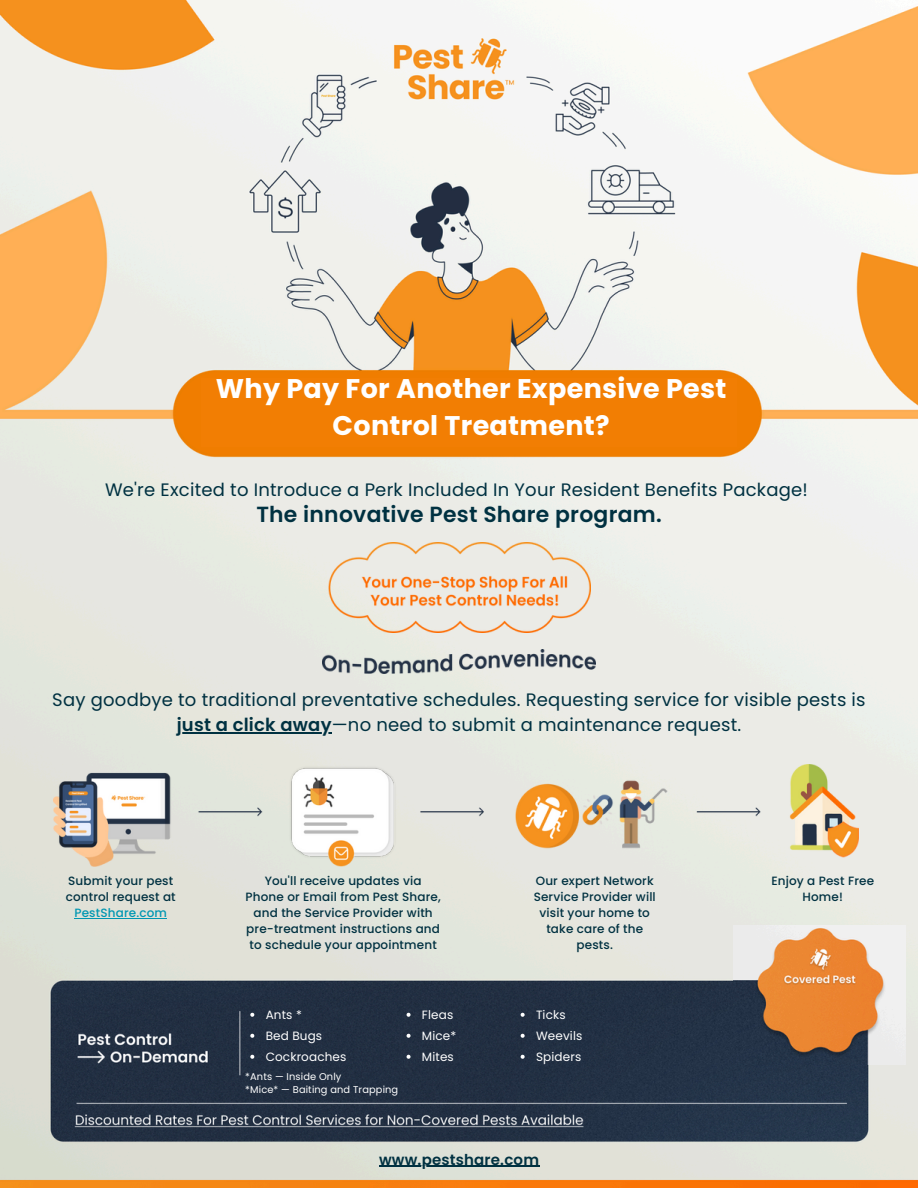
<style>
.page{position:relative;width:918px;height:1188px;background:#fff}
.page>*{position:absolute;margin:0;border:0;box-sizing:border-box;transform-origin:0 0}
.t1{font:700 27px/37.2px "Poppins";letter-spacing:.01em;color:#fff;text-align:center}
.t2{font:600 21.9px "Poppins";letter-spacing:.01em;color:#003141}
.t3{font:18px "Poppins";letter-spacing:.01em;color:#003141}
.t4{font:600 15px "Poppins";letter-spacing:.01em;color:#003141}
.t5{font:500 12px/16px "Poppins";letter-spacing:.01em;color:#003141;text-align:center}
.t6{font:12px "Poppins";letter-spacing:.01em;color:#fff}
.t7{font:9.9px "Poppins";letter-spacing:.01em;color:#fff}
.s1{font-weight:600}
.s2{color:#0097b2}
</style>
<div class="page">
<img style="left:0;top:0;width:918px;height:1188px">
<img style="left:328px;top:542px;width:262px;height:90px">
<img style="left:322px;top:650px;width:274px;height:23px">
<img style="left:53px;top:764px;width:806px;height:102px">
<hr style="left:177px;top:732px;width:155px;height:1px;background:#003141">
<hr style="left:74px;top:918px;width:93px;height:1px;background:#0097b2">
<hr style="left:379px;top:1166px;width:160px;height:1px;background:#003141">
<svg style="left:250px;top:1013px;width:4px;height:4px"></svg>
<svg style="left:250px;top:1034px;width:4px;height:4px"></svg>
<svg style="left:250px;top:1055px;width:4px;height:4px"></svg>
<svg style="left:407px;top:1013px;width:4px;height:4px"></svg>
<svg style="left:407px;top:1034px;width:4px;height:4px"></svg>
<svg style="left:407px;top:1055px;width:4px;height:4px"></svg>
<svg style="left:521px;top:1013px;width:4px;height:4px"></svg>
<svg style="left:521px;top:1034px;width:4px;height:4px"></svg>
<svg style="left:521px;top:1055px;width:4px;height:4px"></svg>
<div style="left:201px;top:378px;width:535px;height:68px;background:#f27e03"></div>
<img style="left:733px;top:926px;width:172px;height:138px">
<p class="t1" style="left:216px;top:370px;width:512px">Why Pay For Another Expensive Pest<br>Control Treatment?</p>
<p class="t3" style="left:105px;top:477px;width:704px">We're Excited to Introduce a Perk Included In Your Resident Benefits Package!</p>
<h3 class="t2" style="left:256px;top:499px;width:407px">The innovative Pest Share program.</h3>
<p class="t3" style="left:52px;top:687px;width:815px">Say goodbye to traditional preventative schedules. Requesting service for visible pests is</p>
<h1 class="t3" style="left:177px;top:712px;width:566px"><span class="s1">just a click away</span>—no need to submit a maintenance request.</h1>
<h2 class="t5" style="left:66px;top:873px;width:112px">Submit your pest control request at<br><span class="s2">PestShare.com</span></h2>
<p class="t5" style="left:246px;top:873px;width:197px">You'll receive updates via<br>Phone or Email from Pest Share, and the Service Provider with pre-treatment instructions and to schedule your appointment</p>
<p class="t5" style="left:534px;top:873px;width:124px">Our expert Network<br>Service Provider will visit your home to take care of the pests.</p>
<h3 class="t5" style="left:771px;top:873px;width:104px">Enjoy a Pest Free<br>Home!</h3>
<h5 class="t6" style="left:266px;top:1006px;width:38px">Ants *</h5>
<h5 class="t6" style="left:266px;top:1027px;width:58px">Bed Bugs</h5>
<h5 class="t6" style="left:266px;top:1048px;width:82px">Cockroaches</h5>
<p class="t7" style="left:245px;top:1070px;width:98px">*Ants — Inside Only</p>
<h5 class="t7" style="left:245px;top:1083px;width:154px">*Mice* — Baiting and Trapping</h5>
<p class="t6" style="left:422px;top:1006px;width:33px">Fleas</p>
<p class="t6" style="left:422px;top:1027px;width:36px">Mice*</p>
<p class="t6" style="left:422px;top:1048px;width:33px">Mites</p>
<p class="t6" style="left:536px;top:1006px;width:31px">Ticks</p>
<p class="t6" style="left:536px;top:1027px;width:48px">Weevils</p>
<p class="t6" style="left:536px;top:1048px;width:47px">Spiders</p>
<p class="t4" style="left:379px;top:1149px;width:161px">www.pestshare.com</p>
</div>
